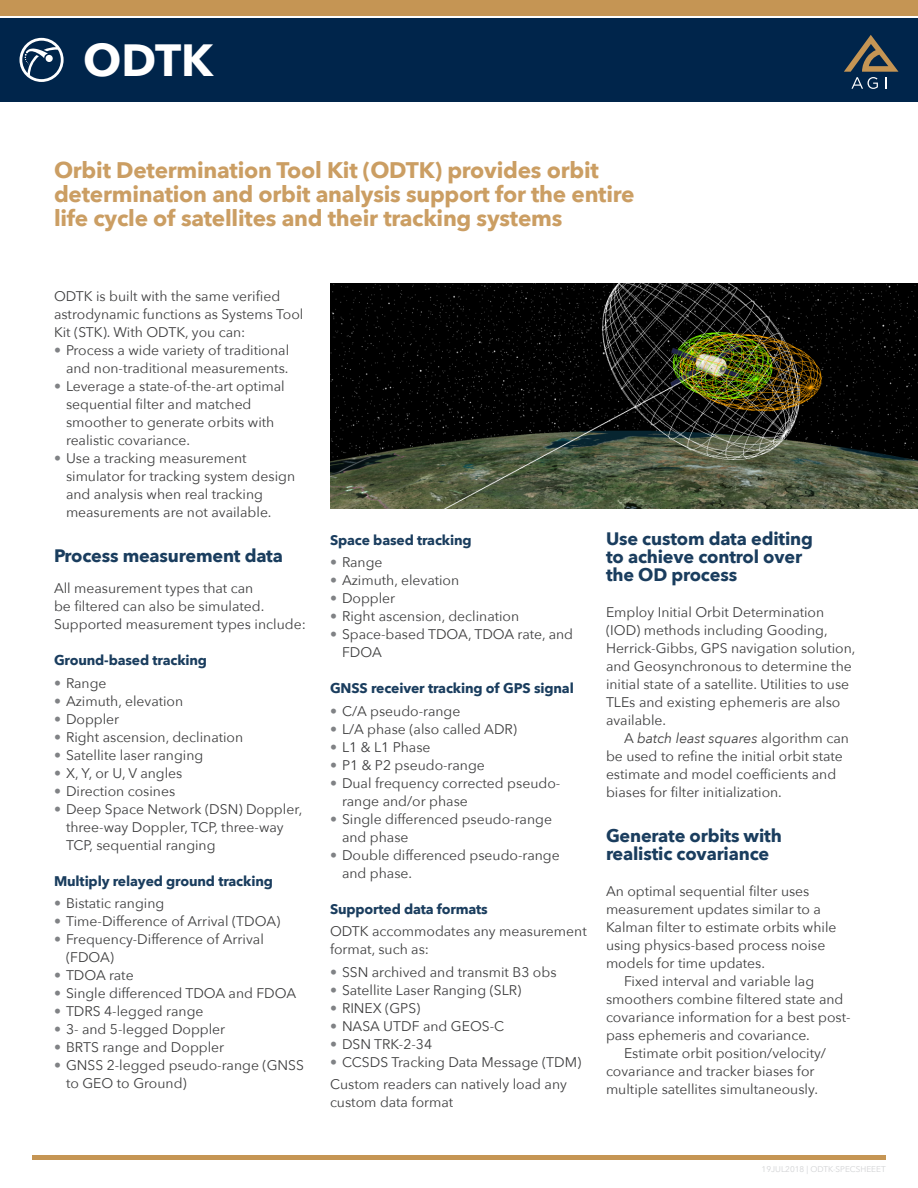
<style>
.page{position:relative;width:918px;height:1188px;background:#fff}
.page>*{position:absolute;margin:0;border:0;box-sizing:border-box;transform-origin:0 0}
.t1{font:700 45px "Avenir Next";color:#fff}
.Heading_1{font:700 22.5px/24px "Avenir Next";letter-spacing:-.01em;color:#cb9e63}
.Heading_2{font:700 18px/18px "Avenir Next";letter-spacing:-.01em;color:#1a3d5e}
.Normal_Indent{font:13.95px/18px "Avenir Next";color:#3e3e3f}
.Heading_3{font:700 13.95px "Avenir Next";letter-spacing:-.01em;color:#1a3d5e}
.Normal_1st{font:13.95px/18px "Avenir Next";color:#3e3e3f}
.t2{font:8.25px "Avenir Next";color:#d1d2d4}
.s1{color:#808285}
.s2{font-style:italic}
</style>
<div class="page">
<div style="left:0;top:18px;width:918px;height:84px;background:#00254b"></div>
<div style="left:0;top:0;width:918px;height:16px;background:#c59554"></div>
<hr style="left:32px;top:1156px;width:854px;height:4px;background:#c59554">
<svg style="left:844px;top:35px;width:55px;height:54px"></svg>
<svg style="left:20px;top:38px;width:44px;height:44px"></svg>
<div style="left:46px;top:55px;width:7px;height:7px;background:#fff;border-radius:50%"></div>
<img style="left:330px;top:283px;width:588px;height:226px">
<h1 class="t1" style="left:83px;top:21px;width:132px">ODTK</h1>
<p class="Heading_1" style="left:54px;top:158px;width:582px">Orbit Determination Tool Kit (ODTK) provides orbit determination and orbit analysis support for the entire life cycle of satellites and their tracking systems</p>
<p class="Normal_Indent" style="left:54px;top:286px;width:251px">ODTK is built with the same verified astrodynamic functions as Systems Tool<br>Kit (STK). With ODTK, you can:</p>
<p class="Normal_Indent" style="left:54px;top:340px;width:237px;text-align:right"><span class="s1">•</span> Process a wide variety of traditional and non-traditional measurements.</p>
<p class="Normal_Indent" style="left:66px;top:376px;width:220px;text-indent:-12px"><span class="s1">•</span> Leverage a state-of-the-art optimal sequential filter and matched smoother to generate orbits with realistic covariance.</p>
<p class="Normal_Indent" style="left:66px;top:448px;width:231px;text-indent:-12px"><span class="s1">•</span> Use a tracking measurement simulator for tracking system design and analysis when real tracking measurements are not available.</p>
<p class="Heading_2" style="left:54px;top:546px;width:230px">Process measurement data</p>
<p class="Normal_Indent" style="left:54px;top:579px;width:253px">All measurement types that can<br>be filtered can also be simulated.<br>Supported measurement types include:</p>
<p class="Heading_3" style="left:54px;top:648px;width:155px">Ground-based tracking</p>
<p class="Normal_Indent" style="left:54px;top:673px;width:54px"><span class="s1">•</span> Range</p>
<p class="Normal_Indent" style="left:54px;top:691px;width:131px"><span class="s1">•</span> Azimuth, elevation</p>
<p class="Normal_Indent" style="left:54px;top:709px;width:67px"><span class="s1">•</span> Doppler</p>
<p class="Normal_Indent" style="left:54px;top:727px;width:191px"><span class="s1">•</span> Right ascension, declination</p>
<p class="Normal_Indent" style="left:54px;top:745px;width:151px"><span class="s1">•</span> Satellite laser ranging</p>
<p class="Normal_Indent" style="left:54px;top:763px;width:130px"><span class="s1">•</span> X, Y, or U, V angles</p>
<p class="Normal_Indent" style="left:54px;top:781px;width:123px"><span class="s1">•</span> Direction cosines</p>
<p class="Normal_Indent" style="left:66px;top:799px;width:238px;text-indent:-12px"><span class="s1">•</span> Deep Space Network (DSN) Doppler, three-way Doppler, TCP, three-way<br>TCP, sequential ranging</p>
<p class="Heading_3" style="left:54px;top:869px;width:220px">Multiply relayed ground tracking</p>
<p class="Normal_Indent" style="left:54px;top:894px;width:112px"><span class="s1">•</span> Bistatic ranging</p>
<p class="Normal_Indent" style="left:54px;top:912px;width:228px"><span class="s1">•</span> Time-Difference of Arrival (TDOA)</p>
<p class="Normal_Indent" style="left:66px;top:930px;width:199px;text-indent:-12px"><span class="s1">•</span> Frequency-Difference of Arrival (FDOA)</p>
<p class="Normal_Indent" style="left:54px;top:966px;width:81px"><span class="s1">•</span> TDOA rate</p>
<p class="Normal_Indent" style="left:54px;top:984px;width:244px"><span class="s1">•</span> Single differenced TDOA and FDOA</p>
<p class="Normal_Indent" style="left:54px;top:1002px;width:151px"><span class="s1">•</span> TDRS 4-legged range</p>
<p class="Normal_Indent" style="left:54px;top:1020px;width:173px"><span class="s1">•</span> 3- and 5-legged Doppler</p>
<p class="Normal_Indent" style="left:54px;top:1038px;width:172px"><span class="s1">•</span> BRTS range and Doppler</p>
<p class="Normal_Indent" style="left:66px;top:1056px;width:239px;text-indent:-12px"><span class="s1">•</span> GNSS 2-legged pseudo-range (GNSS to GEO to Ground)</p>
<p class="Heading_3" style="left:330px;top:528px;width:143px">Space based tracking</p>
<p class="Normal_Indent" style="left:330px;top:553px;width:54px"><span class="s1">•</span> Range</p>
<p class="Normal_Indent" style="left:330px;top:571px;width:131px"><span class="s1">•</span> Azimuth, elevation</p>
<p class="Normal_Indent" style="left:330px;top:589px;width:67px"><span class="s1">•</span> Doppler</p>
<p class="Normal_Indent" style="left:330px;top:607px;width:191px"><span class="s1">•</span> Right ascension, declination</p>
<p class="Normal_Indent" style="left:342px;top:625px;width:233px;text-indent:-12px"><span class="s1">•</span> Space-based TDOA, TDOA rate, and<br>FDOA</p>
<p class="Heading_3" style="left:330px;top:676px;width:245px">GNSS receiver tracking of GPS signal</p>
<p class="Normal_Indent" style="left:330px;top:701px;width:132px"><span class="s1">•</span> C/A pseudo-range</p>
<p class="Normal_Indent" style="left:330px;top:719px;width:189px"><span class="s1">•</span> L/A phase (also called ADR)</p>
<p class="Normal_Indent" style="left:330px;top:737px;width:102px"><span class="s1">•</span> L1 &amp; L1 Phase</p>
<p class="Normal_Indent" style="left:330px;top:755px;width:156px"><span class="s1">•</span> P1 &amp; P2 pseudo-range</p>
<p class="Normal_Indent" style="left:342px;top:773px;width:220px;text-indent:-12px"><span class="s1">•</span> Dual frequency corrected pseudo&shy;range and/or phase</p>
<p class="Normal_Indent" style="left:342px;top:809px;width:211px;text-indent:-12px"><span class="s1">•</span> Single differenced pseudo-range and phase</p>
<p class="Normal_Indent" style="left:342px;top:845px;width:219px;text-indent:-12px"><span class="s1">•</span> Double differenced pseudo-range and phase.</p>
<p class="Heading_3" style="left:330px;top:897px;width:159px">Supported data formats</p>
<p class="Normal_1st" style="left:330px;top:922px;width:258px">ODTK accommodates any measurement format, such as:</p>
<p class="Normal_Indent" style="left:330px;top:962px;width:228px"><span class="s1">•</span> SSN archived and transmit B3 obs</p>
<p class="Normal_Indent" style="left:330px;top:980px;width:193px"><span class="s1">•</span> Satellite Laser Ranging (SLR)</p>
<p class="Normal_Indent" style="left:330px;top:998px;width:92px"><span class="s1">•</span> RINEX (GPS)</p>
<p class="Normal_Indent" style="left:330px;top:1016px;width:176px"><span class="s1">•</span> NASA UTDF and GEOS-C</p>
<p class="Normal_Indent" style="left:330px;top:1034px;width:104px"><span class="s1">•</span> DSN TRK-2-34</p>
<p class="Normal_Indent" style="left:330px;top:1052px;width:253px"><span class="s1">•</span> CCSDS Tracking Data Message (TDM)</p>
<p class="Normal_1st" style="left:330px;top:1075px;width:238px">Custom readers can natively load any custom data format</p>
<p class="Heading_2" style="left:606px;top:529px;width:208px">Use custom data editing to achieve control over the OD process</p>
<p class="Normal_Indent" style="left:606px;top:602px;width:251px">Employ Initial Orbit Determination (IOD) methods including Gooding, Herrick-Gibbs, GPS navigation solution, and Geosynchronous to determine the initial state of a satellite. Utilities to use TLEs and existing ephemeris are also available.</p>
<p class="Normal_Indent" style="left:606px;top:728px;width:244px;text-indent:18px">A <span class="s2">batch least squares</span> algorithm can be used to refine the initial orbit state estimate and model coefficients and biases for filter initialization.</p>
<p class="Heading_2" style="left:606px;top:826px;width:177px">Generate orbits with realistic covariance</p>
<p class="Normal_Indent" style="left:606px;top:881px;width:232px">An optimal sequential filter uses measurement updates similar to a Kalman filter to estimate orbits while using physics-based process noise models for time updates.</p>
<p class="Normal_Indent" style="left:606px;top:971px;width:246px;text-indent:18px">Fixed interval and variable lag smoothers combine filtered state and covariance information for a best post&shy;pass ephemeris and covariance.</p>
<p class="Normal_Indent" style="left:606px;top:1043px;width:222px;text-indent:18px">Estimate orbit position/velocity/ covariance and tracker biases for multiple satellites simultaneously.</p>
<p class="t2" style="left:762px;top:1162px;width:124px">19Jul2018 | ODTK-SpecSheeet</p>
</div>
